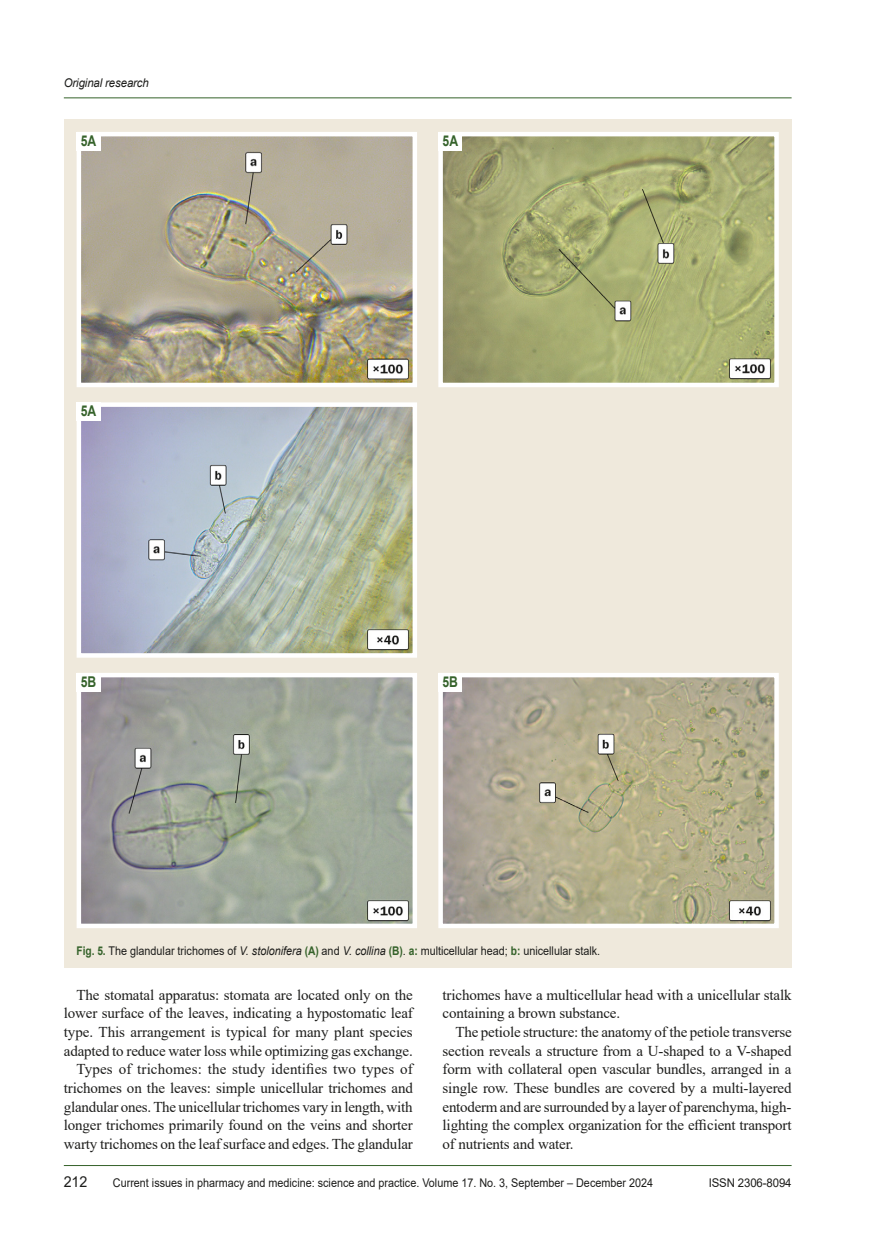
<style>
.page{position:relative;width:881px;height:1234px;background:#fff}
.page>*{position:absolute;margin:0;border:0;box-sizing:border-box;transform-origin:0 0}
.tecst{font:15px/18.6px "Times New Roman";letter-spacing:-.01em;color:#1d1d1b;text-align:justify}
.t1{font:15px "Arial";color:#1d1d1b;scale:.95 1}
.номер_рис{font:700 14.85px "Arial";color:#35622a;scale:.82 1}
.примечание{font:12px "Arial";color:#1d1d1b;scale:.9 1}
.t2{font:italic 12px "Arial";letter-spacing:-.01em;color:#1d1d1b;scale:.95 1}
.примечание-2{font:12px "Arial";color:#1d1d1b;scale:.95 1}
.s1{font-weight:700;color:#35622a}
.s2{font-style:italic}
</style>
<div class="page">
<hr style="left:64px;top:1164px;width:727px;height:1px;background:#35622a">
<hr style="left:64px;top:97px;width:727px;height:1px;background:#35622a">
<div style="left:64px;top:119px;width:727px;height:848px;background:#efe9dc"></div>
<img style="left:76px;top:132px;width:341px;height:255px">
<svg style="left:438px;top:132px;width:341px;height:255px;background:#aaaf7a"></svg>
<img style="left:76px;top:402px;width:341px;height:256px">
<svg style="left:76px;top:673px;width:341px;height:255px;background:#a2a89e"></svg>
<svg style="left:438px;top:673px;width:341px;height:255px;background:#b5af94"></svg>
<div style="left:77px;top:132px;width:24px;height:18px;background:#fff"></div>
<div style="left:77px;top:402px;width:24px;height:18px;background:#fff"></div>
<div style="left:77px;top:672px;width:24px;height:19px;background:#fff"></div>
<div style="left:438px;top:132px;width:24px;height:18px;background:#fff"></div>
<div style="left:438px;top:672px;width:24px;height:19px;background:#fff"></div>
<p class="t2" style="left:64px;top:75px;width:91px">Original research</p>
<p class="номер_рис" style="left:81px;top:130px;width:20px">5A</p>
<p class="номер_рис" style="left:81px;top:400px;width:20px">5A</p>
<p class="номер_рис" style="left:81px;top:671px;width:20px">5B</p>
<p class="номер_рис" style="left:442px;top:130px;width:20px">5A</p>
<p class="номер_рис" style="left:442px;top:671px;width:20px">5B</p>
<p class="примечание" style="left:77px;top:942px;width:583px"><span class="s1">Fig. 5.</span> The glandular trichomes of <span class="s2">V. stolonifera</span> <span class="s1">(А)</span> and <span class="s2">V. сollina</span> <span class="s1">(В)</span>. <span class="s1">а:</span> multicellular head; <span class="s1">b:</span> unicellular stalk.</p>
<p class="tecst" style="left:64px;top:984px;width:350px;text-indent:13px">The stomatal apparatus: stomata are located only on the lower surface of the leaves, indicating a hypostomatic leaf type. This arrangement is typical for many plant species adapted to reduce water loss while optimizing gas exchange.</p>
<p class="tecst" style="left:64px;top:1059px;width:350px;text-indent:13px">Types of trichomes: the study identifies two types of trichomes on the leaves: simple unicellular trichomes and glandular ones. The unicellular trichomes vary in length, with longer trichomes primarily found on the veins and shorter warty trichomes on the leaf surface and edges. The glandular</p>
<p class="tecst" style="left:442px;top:984px;width:350px">trichomes have a multicellular head with a unicellular stalk containing a brown substance.</p>
<p class="tecst" style="left:442px;top:1021px;width:350px;text-indent:13px">The petiole structure: the anatomy of the petiole transverse section reveals a structure from a U-shaped to a V-shaped form with collateral open vascular bundles, arranged in a single row. These bundles are covered by a multi-layered entoderm and are surrounded by a layer of parenchyma, high&shy;lighting the complex organization for the efficient transport of nutrients and water.</p>
<p class="t1" style="left:64px;top:1171px;width:26px">212</p>
<p class="примечание" style="left:113px;top:1174px;width:601px">Current issues in pharmacy and medicine: science and practice. Volume 17. No. 3, September – December 2024</p>
<p class="примечание-2" style="left:708px;top:1174px;width:89px">ISSN 2306-8094</p>
</div>
